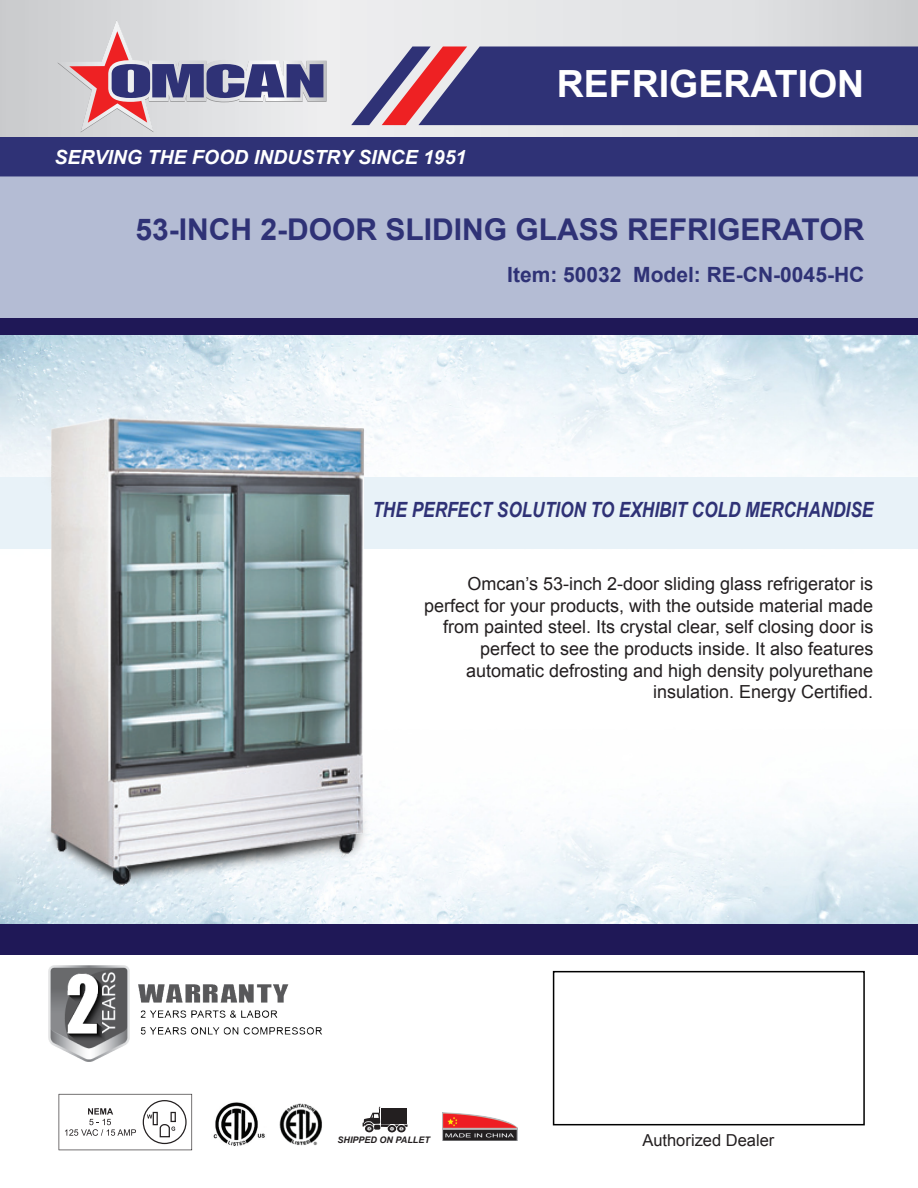
<style>
.page{position:relative;width:918px;height:1188px;background:#fff}
.page>*{position:absolute;margin:0;border:0;box-sizing:border-box;transform-origin:0 0}
.t1{font:700 37.5px "Arial";color:#fff}
.t2{font:700 30px "Arial";color:#2f3276}
.t3{font:italic 700 21px "Arial Narrow";color:#2f3276}
.t4{font:700 21px "Arial";color:#2f3276}
.t5{font:italic 700 19.5px "Arial";color:#fff}
.t6{font:18px/21.6px "Arial";color:#231f20;text-align:right}
.t7{font:16.5px "Arial";color:#231f20}
.t8{font:italic 700 9px "Arial";color:#231f20}
</style>
<div class="page">
<img style="left:1px;top:790px;width:917px;height:134px">
<img style="left:0;top:335px;width:918px;height:142px">
<svg style="left:0;top:0;width:918px;height:137px;background:#dedee0"></svg>
<div style="left:0;top:137px;width:918px;height:39px;background:#2f3276"></div>
<svg style="left:351px;top:46px;width:567px;height:79px;background:#4a447e"></svg>
<svg style="left:57px;top:21px;width:270px;height:112px;background:#bfb5c2"></svg>
<div style="left:0;top:477px;width:918px;height:72px;background:#e8f2f8"></div>
<img style="left:36px;top:407px;width:341px;height:478px">
<div style="left:0;top:176px;width:918px;height:143px;background:#b4bcd4"></div>
<div style="left:0;top:319px;width:918px;height:16px;background:#1f1857"></div>
<div style="left:553px;top:971px;width:312px;height:154px;border:2px solid #000"></div>
<div style="left:0;top:924px;width:918px;height:31px;background:#1f1857"></div>
<img style="left:49px;top:965px;width:273px;height:97px">
<div style="left:388px;top:1125px;width:8px;height:7px;background:#231f20;border-radius:50%"></div>
<svg style="left:363px;top:1107px;width:45px;height:24px"></svg>
<svg style="left:59px;top:1094px;width:133px;height:56px"></svg>
<img style="left:442px;top:1112px;width:75px;height:28px">
<img style="left:213px;top:1102px;width:52px;height:44px">
<img style="left:279px;top:1103px;width:43px;height:43px">
<p class="t5" style="left:54px;top:144px;width:414px">SERVING THE FOOD INDUSTRY SINCE 1951</p>
<p class="t1" style="left:557px;top:59px;width:309px">REFRIGERATION</p>
<p class="t2" style="left:135px;top:210px;width:730px">53-INCH 2-DOOR SLIDING GLASS REFRIGERATOR</p>
<p class="t4" style="left:507px;top:261px;width:359px">Item: 50032 Model: RE-CN-0045-HC</p>
<p class="t3" style="left:372px;top:494px;width:502px">THE PERFECT SOLUTION TO EXHIBIT COLD MERCHANDISE</p>
<p class="t6" style="left:424px;top:573px;width:451px">Omcan’s 53-inch 2-door sliding glass refrigerator is perfect for your products, with the outside material made from painted steel. Its crystal clear, self closing door is perfect to see the products inside. It also features</p>
<p class="t6" style="left:466px;top:660px;width:409px">automatic defrosting and high density polyurethane</p>
<p class="t6" style="left:653px;top:681px;width:222px">insulation. Energy Certified.</p>
<p class="t8" style="left:338px;top:1134px;width:94px">SHIPPED ON PALLET</p>
<p class="t7" style="left:642px;top:1129px;width:133px">Authorized Dealer</p>
</div>
